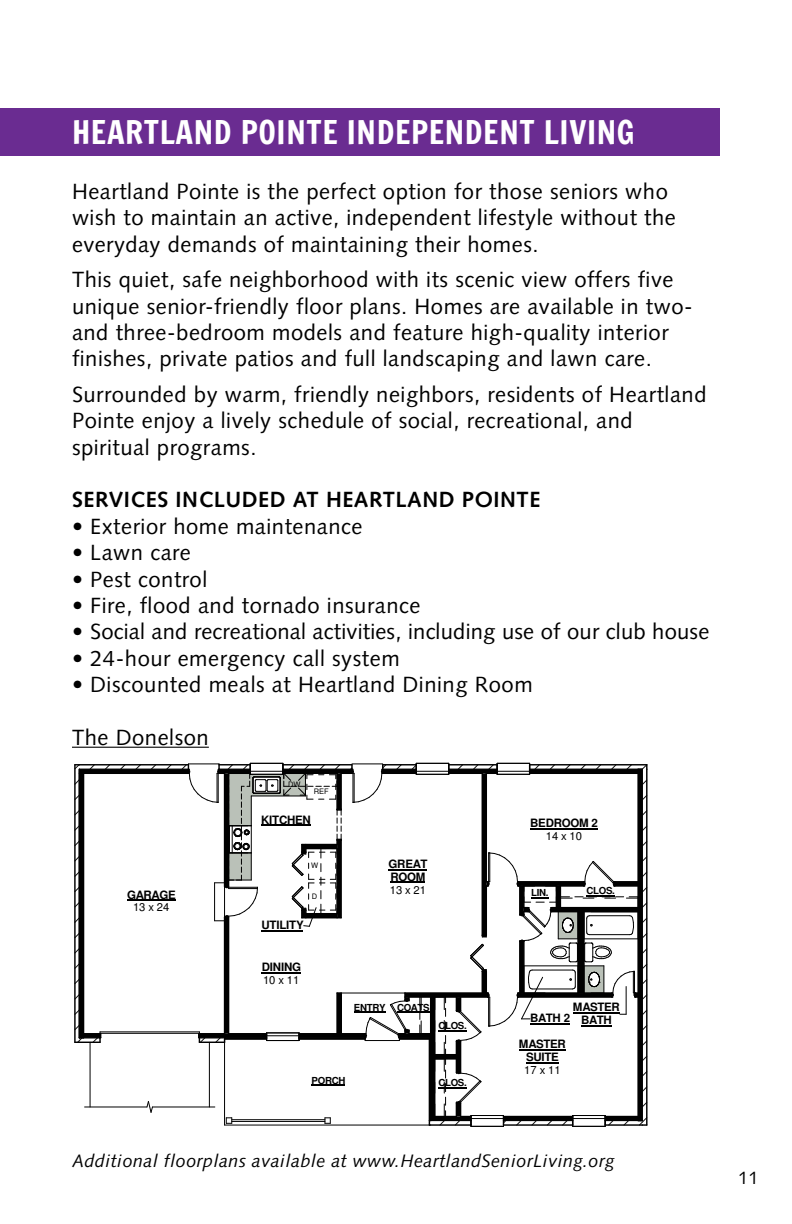
<style>
.page{position:relative;width:792px;height:1224px;background:#fff}
.page>*{position:absolute;margin:0;border:0;box-sizing:border-box;transform-origin:0 0}
.t1{font:32px "Francois One";letter-spacing:.02em;color:#fff}
.t2{font:22px/26.4px "Syntax LT Std";letter-spacing:.025em;color:#000}
.t3{font:700 22px "Syntax LT Std";letter-spacing:.025em;color:#000}
.t4{font:italic 18px "Syntax LT Std";letter-spacing:.025em;color:#000}
.t5{font:18px "Syntax LT Std";color:#000}
.t6{font:700 11.6px/12.8px "Helvetica";letter-spacing:-.02em;color:#000;text-align:center}
.t7{font:11.2px "Helvetica";letter-spacing:-.005em;color:#000}
.t8{font:700 9.6px "Helvetica";letter-spacing:-.035em;color:#000}
.t9{font:7.4px "Helvetica";color:#000}
</style>
<div class="page">
<div style="left:0;top:108px;width:720px;height:48px;background:#6a2c91"></div>
<hr style="left:72px;top:747px;width:137px;height:1px;background:#000">
<hr style="left:79px;top:769px;width:109px;height:4px;background:#000">
<div style="left:79px;top:773px;width:5px;height:265px;background:#000"></div>
<svg style="left:80px;top:765px;width:101px;height:4px"></svg>
<svg style="left:78px;top:773px;width:1px;height:252px"></svg>
<svg style="left:89px;top:765px;width:6px;height:4px"></svg>
<svg style="left:105px;top:765px;width:5px;height:4px"></svg>
<svg style="left:120px;top:765px;width:6px;height:4px"></svg>
<svg style="left:135px;top:765px;width:6px;height:4px"></svg>
<svg style="left:151px;top:765px;width:5px;height:4px"></svg>
<svg style="left:166px;top:765px;width:6px;height:4px"></svg>
<svg style="left:76px;top:779px;width:3px;height:6px"></svg>
<svg style="left:76px;top:810px;width:3px;height:6px"></svg>
<svg style="left:76px;top:825px;width:3px;height:6px"></svg>
<svg style="left:76px;top:856px;width:3px;height:6px"></svg>
<svg style="left:76px;top:871px;width:3px;height:6px"></svg>
<svg style="left:76px;top:902px;width:3px;height:6px"></svg>
<svg style="left:76px;top:917px;width:3px;height:6px"></svg>
<svg style="left:76px;top:948px;width:3px;height:6px"></svg>
<svg style="left:76px;top:963px;width:3px;height:6px"></svg>
<svg style="left:76px;top:994px;width:3px;height:6px"></svg>
<svg style="left:76px;top:1009px;width:3px;height:6px"></svg>
<hr style="left:84px;top:773px;width:104px;height:1px;background:#000">
<hr style="left:79px;top:764px;width:109px;height:1px;background:#000">
<hr style="left:74px;top:765px;width:2px;height:277px;background:#000">
<svg style="left:74px;top:764px;width:6px;height:9px"></svg>
<hr style="left:100px;top:1031px;width:99px;height:1px;background:#000">
<hr style="left:100px;top:1033px;width:99px;height:1px;background:#000">
<svg style="left:74px;top:1025px;width:27px;height:18px"></svg>
<hr style="left:90px;top:1042px;width:1px;height:65px;background:#000">
<hr style="left:471px;top:1126px;width:32px;height:1px;background:#000">
<hr style="left:573px;top:1126px;width:32px;height:1px;background:#000">
<svg style="left:146px;top:1101px;width:8px;height:12px"></svg>
<hr style="left:85px;top:1107px;width:62px;height:1px;background:#000">
<hr style="left:152px;top:1107px;width:63px;height:1px;background:#000">
<svg style="left:181px;top:763px;width:467px;height:363px"></svg>
<hr style="left:262px;top:930px;width:41px;height:2px;background:#000">
<hr style="left:127px;top:900px;width:48px;height:1px;background:#000">
<hr style="left:261px;top:825px;width:50px;height:1px;background:#000">
<hr style="left:312px;top:1085px;width:33px;height:1px;background:#000">
<h1 class="t1" style="left:72px;top:109px;width:564px">HEARTLAND POINTE INDEPENDENT LIVING</h1>
<p class="t2" style="left:72px;top:178px;width:605px">Heartland Pointe is the perfect option for those seniors who wish to maintain an active, independent lifestyle without the everyday demands of maintaining their homes.</p>
<p class="t2" style="left:72px;top:266px;width:622px">This quiet, safe neighborhood with its scenic view offers five unique senior-friendly floor plans. Homes are available in two&shy;and three-bedroom models and feature high-quality interior finishes, private patios and full landscaping and lawn care.</p>
<p class="t2" style="left:72px;top:381px;width:636px">Surrounded by warm, friendly neighbors, residents of Heartland<br>Pointe enjoy a lively schedule of social, recreational, and spiritual programs.</p>
<p class="t3" style="left:72px;top:487px;width:157px">SERVICES INCLUDED</p>
<p class="t3" style="left:293px;top:487px;width:105px">AT HEARTLAND</p>
<p class="t3" style="left:462px;top:487px;width:14px">POINTE</p>
<p class="t2" style="left:72px;top:513px;width:292px">• Exterior home maintenance</p>
<p class="t2" style="left:72px;top:539px;width:120px">• Lawn care</p>
<p class="t2" style="left:72px;top:566px;width:137px">• Pest control</p>
<p class="t2" style="left:72px;top:592px;width:350px">• Fire, flood and tornado insurance</p>
<p class="t2" style="left:72px;top:619px;width:639px">• Social and recreational activities, including use of our club house</p>
<p class="t2" style="left:72px;top:645px;width:329px">• 24-hour emergency call system</p>
<p class="t2" style="left:72px;top:671px;width:462px">• Discounted meals at Heartland Dining Room</p>
<p class="t2" style="left:72px;top:724px;width:138px">The Donelson</p>
<p class="t6" style="left:127px;top:889px;width:50px">GARAGE</p>
<p class="t7" style="left:133px;top:901px;width:38px">13 x 24</p>
<p class="t9" style="left:288px;top:780px;width:14px">DW</p>
<p class="t9" style="left:314px;top:787px;width:16px">REF</p>
<p class="t6" style="left:261px;top:814px;width:51px">KITCHEN</p>
<p class="t9" style="left:311px;top:861px;width:9px">W</p>
<p class="t6" style="left:262px;top:920px;width:44px">UTILITY</p>
<p class="t9" style="left:312px;top:892px;width:7px">D</p>
<p class="t6" style="left:262px;top:962px;width:41px">DINING</p>
<p class="t7" style="left:263px;top:973px;width:38px">10 x 11</p>
<p class="t6" style="left:389px;top:858px;width:40px;text-align:left">GREAT<br>ROOM</p>
<p class="t7" style="left:390px;top:883px;width:38px">13 x 21</p>
<p class="t8" style="left:354px;top:1004px;width:77px">ENTRY COATS</p>
<p class="t8" style="left:438px;top:1022px;width:30px">CLOS.</p>
<p class="t8" style="left:312px;top:1076px;width:35px">PORCH</p>
<p class="t8" style="left:438px;top:1079px;width:30px">CLOS.</p>
<p class="t6" style="left:530px;top:818px;width:69px">BEDROOM 2</p>
<p class="t7" style="left:546px;top:830px;width:38px">14 x 10</p>
<p class="t8" style="left:531px;top:889px;width:19px">LIN.</p>
<p class="t8" style="left:587px;top:887px;width:30px">CLOS.</p>
<p class="t6" style="left:573px;top:1002px;width:48px">MASTER<br>BATH</p>
<p class="t6" style="left:530px;top:1013px;width:42px">BATH 2</p>
<p class="t6" style="left:519px;top:1039px;width:48px">MASTER<br>SUITE</p>
<p class="t7" style="left:524px;top:1064px;width:38px">17 x 11</p>
<p class="t4" style="left:72px;top:1151px;width:544px">Additional floorplans available at www.HeartlandSeniorLiving.org</p>
<p class="t5" style="left:738px;top:1167px;width:22px">11</p>
</div>
